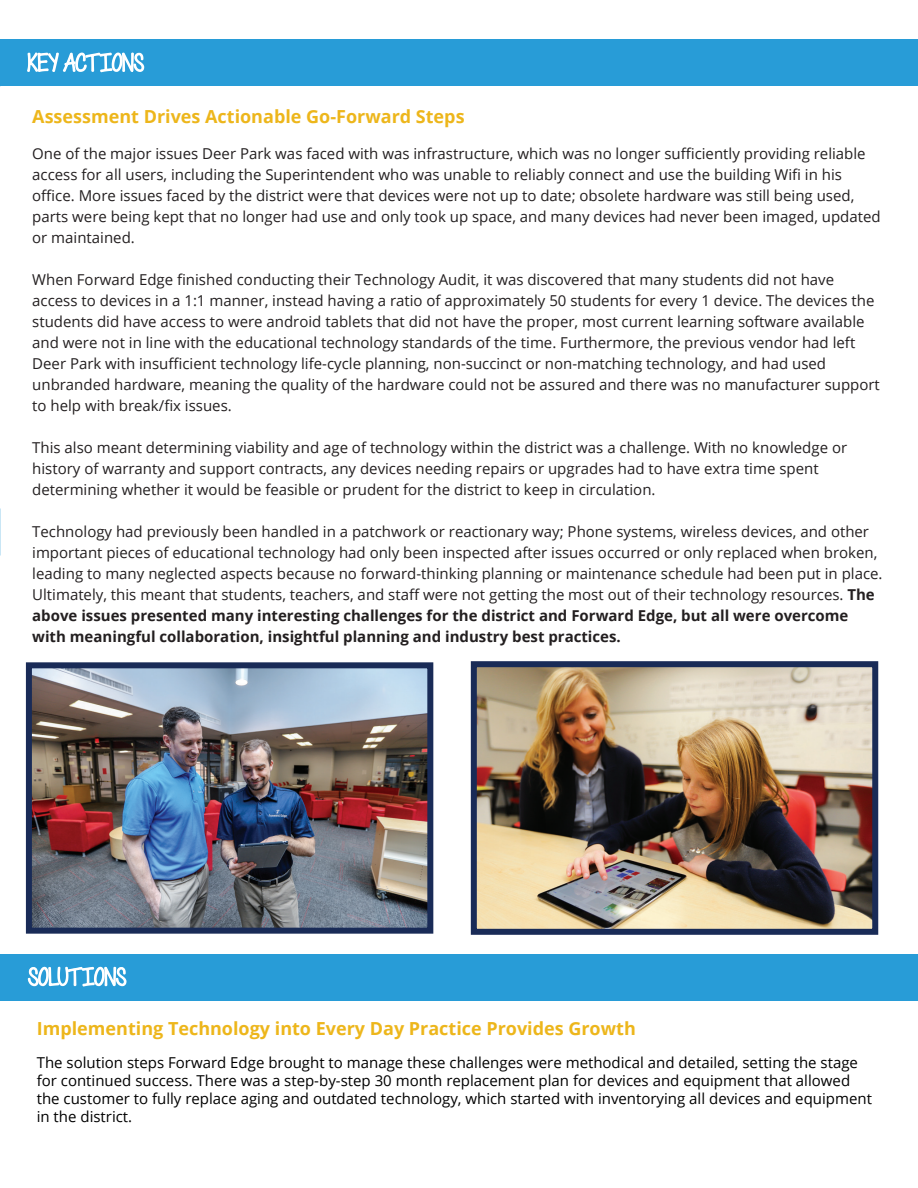
<style>
.page{position:relative;width:918px;height:1188px;background:#fff}
.page>*{position:absolute;margin:0;border:0;box-sizing:border-box;transform-origin:0 0}
.t1{font:700 18px "Open Sans";color:#edb61b}
.t2{font:15px/21px "Open Sans";color:#231f20}
.t3{font:15px/18px "Open Sans";color:#000}
.s1{font-weight:700}
</style>
<div class="page">
<div style="left:0;top:40px;width:918px;height:46px;background:#289cd7"></div>
<svg style="left:26px;top:39px;width:119px;height:34px"></svg>
<div style="left:1px;top:954px;width:917px;height:46px;background:#289cd7"></div>
<svg style="left:27px;top:966px;width:100px;height:35px"></svg>
<img style="left:478px;top:668px;width:393px;height:260px">
<div style="left:471px;top:661px;width:407px;height:274px;border:6px solid #192b57"></div>
<img style="left:33px;top:669px;width:393px;height:258px">
<div style="left:26px;top:662px;width:407px;height:272px;border:6px solid #192b57"></div>
<p class="t1" style="left:32px;top:104px;width:434px">Assessment Drives Actionable Go-Forward Steps</p>
<p class="t2" style="left:32px;top:143px;width:850px">One of the major issues Deer Park was faced with was infrastructure, which was no longer sufficiently providing reliable access for all users, including the Superintendent who was unable to reliably connect and use the building Wifi in his office. More issues faced by the district were that devices were not up to date; obsolete hardware was still being used, parts were being kept that no longer had use and only took up space, and many devices had never been imaged, updated or maintained.</p>
<p class="t2" style="left:32px;top:269px;width:849px">When Forward Edge finished conducting their Technology Audit, it was discovered that many students did not have access to devices in a 1:1 manner, instead having a ratio of approximately 50 students for every 1 device. The devices the students did have access to were android tablets that did not have the proper, most current learning software available and were not in line with the educational technology standards of the time. Furthermore, the previous vendor had left Deer Park with insufficient technology life-cycle planning, non-succinct or non-matching technology, and had used unbranded hardware, meaning the quality of the hardware could not be assured and there was no manufacturer support to help with break/fix issues.</p>
<p class="t2" style="left:32px;top:437px;width:816px">This also meant determining viability and age of technology within the district was a challenge. With no knowledge or history of warranty and support contracts, any devices needing repairs or upgrades had to have extra time spent determining whether it would be feasible or prudent for the district to keep in circulation.</p>
<p class="t2" style="left:32px;top:521px;width:852px">Technology had previously been handled in a patchwork or reactionary way; Phone systems, wireless devices, and other important pieces of educational technology had only been inspected after issues occurred or only replaced when broken, leading to many neglected aspects because no forward-thinking planning or maintenance schedule had been put in place.<br>Ultimately, this meant that students, teachers, and staff were not getting the most out of their technology resources. <span class="s1">The above issues presented many interesting challenges for the district and Forward Edge, but all were overcome with meaningful collaboration, insightful planning and industry best practices.</span></p>
<p class="t1" style="left:37px;top:1016px;width:601px">Implementing Technology into Every Day Practice Provides Growth</p>
<p class="t3" style="left:37px;top:1053px;width:837px">The solution steps Forward Edge brought to manage these challenges were methodical and detailed, setting the stage for continued success. There was a step-by-step 30 month replacement plan for devices and equipment that allowed the customer to fully replace aging and outdated technology, which started with inventorying all devices and equipment in the district.</p>
</div>
